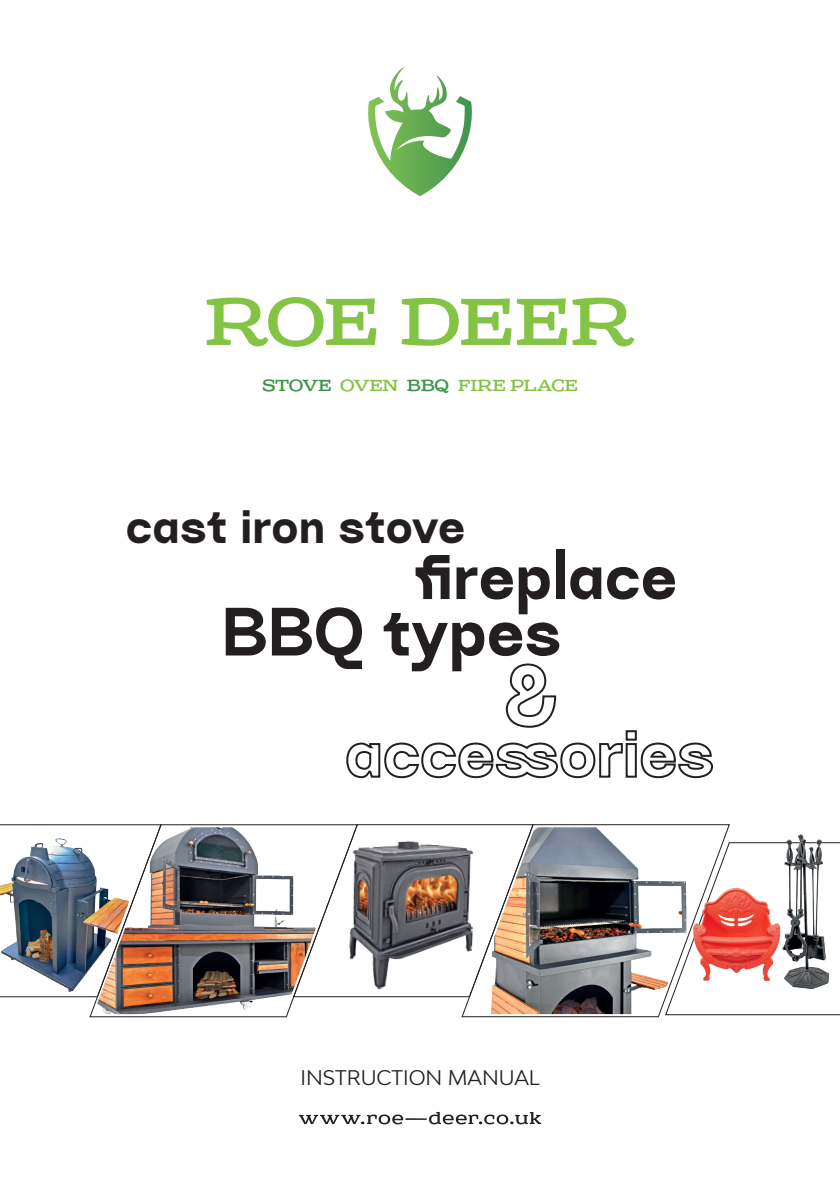
<style>
.page{position:relative;width:840px;height:1191px;background:#fff}
.page>*{position:absolute;margin:0;border:0;box-sizing:border-box;transform-origin:0 0}
.t1{font:75.4px "Sreda";letter-spacing:-.03em;color:#84c445}
.t2{font:700 68.2px "Acworth";color:#231f20}
.t3{font:700 66px "Acworth";color:#231f20}
.t4{font:700 49.2px "Acworth";color:#231f20}
.t5{font:20px "Bw Modelica";color:#231f20}
.t6{font:18.2px "Sreda";letter-spacing:-.02em;color:#84c445}
.s1{color:#3b9644}
</style>
<div class="page">
<svg style="left:346px;top:663px;width:367px;height:116px"></svg>
<svg style="left:89px;top:824px;width:203px;height:194px"></svg>
<svg style="left:0;top:824px;width:162px;height:174px"></svg>
<svg style="left:461px;top:824px;width:269px;height:194px"></svg>
<svg style="left:292px;top:824px;width:242px;height:174px"></svg>
<svg style="left:664px;top:841px;width:175px;height:175px"></svg>
<img style="left:688px;top:888px;width:93px;height:100px">
<img style="left:781px;top:834px;width:46px;height:154px">
<img style="left:490px;top:827px;width:196px;height:187px">
<img style="left:94px;top:827px;width:238px;height:187px">
<img style="left:348px;top:839px;width:127px;height:153px">
<img style="left:0;top:838px;width:152px;height:154px">
<svg style="left:368px;top:67px;width:104px;height:129px"></svg>
<svg style="left:298px;top:1111px;width:243px;height:13px"></svg>
<h1 class="t1" style="left:204px;top:277px;width:432px">ROE DEER</h1>
<p class="t6" style="left:262px;top:374px;width:317px"><span class="s1">STOVE</span> OVEN <span class="s1">BBQ</span> FIRE PLACE</p>
<h3 class="t4" style="left:126px;top:496px;width:341px">cast iron stove</h3>
<h3 class="t3" style="left:414px;top:537px;width:264px">fireplace</h3>
<h2 class="t2" style="left:221px;top:591px;width:341px">BBQ types</h2>
<p class="t5" style="left:300px;top:1064px;width:240px">INSTRUCTION MANUAL</p>
</div>
